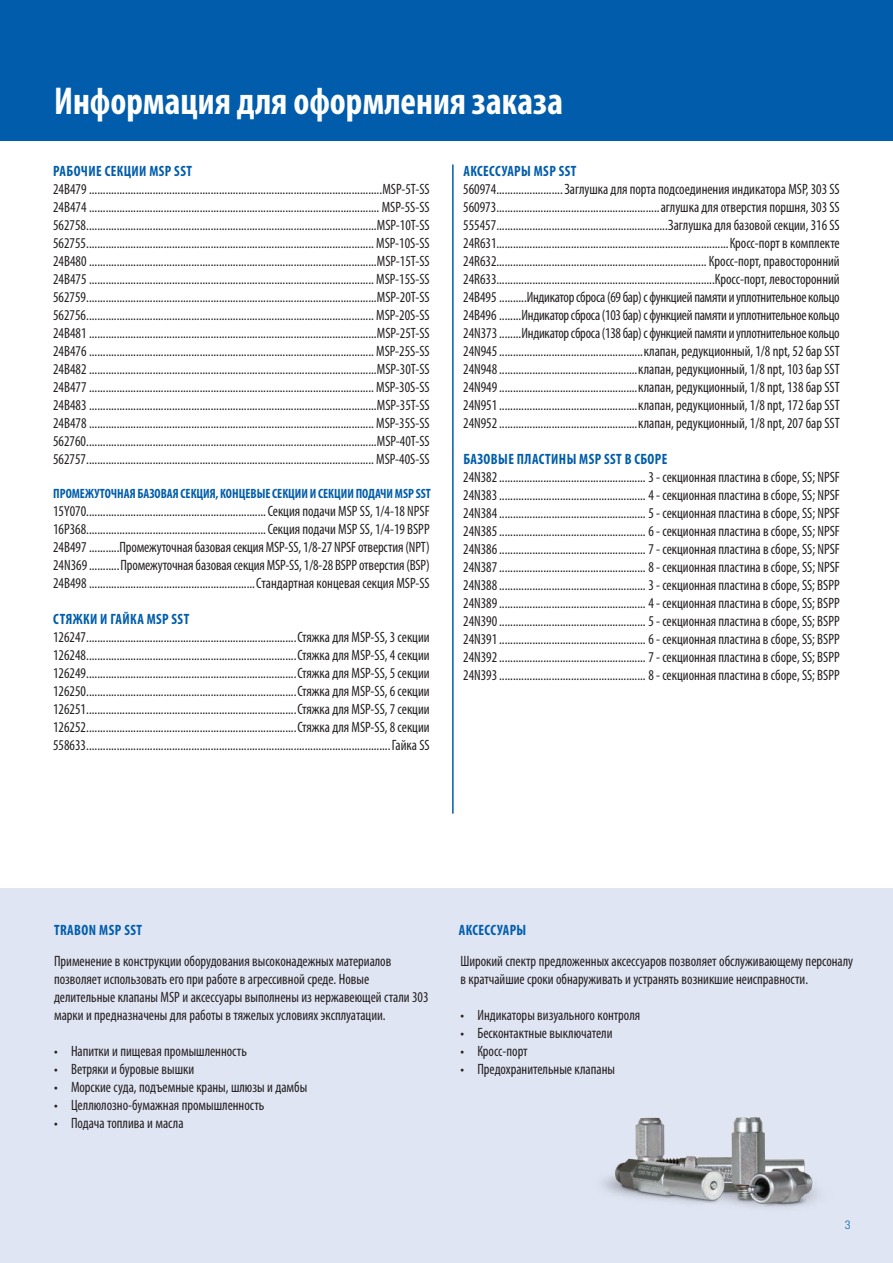
<style>
.page{position:relative;width:893px;height:1263px;background:#fff}
.page>*{position:absolute;margin:0;border:0;box-sizing:border-box;transform-origin:0 0}
.t1{font:700 condensed 39px "Myriad Pro";color:#fff;scale:.95 1}
.t2{font:condensed 15px/18px "Myriad Pro";color:#231f20;text-align:justify;scale:.95 1}
.t3{font:700 condensed 15px "Myriad Pro";letter-spacing:.03em;color:#015dab;scale:.95 1}
.t4{font:700 condensed 15px "Myriad Pro";letter-spacing:.065em;color:#015dab;scale:.95 1}
.t5{font:700 condensed 13.5px "Myriad Pro";letter-spacing:.035em;color:#015dab;scale:.95 1}
.t6{font:300 condensed 12px "Helvetica Neue LT Std";color:#015dab}
</style>
<div class="page">
<div style="left:0;top:0;width:893px;height:140px;background:#015dab"></div>
<div style="left:0;top:889px;width:893px;height:374px;background:#e0e5f3"></div>
<img style="left:602px;top:1117px;width:216px;height:91px">
<hr style="left:452px;top:164px;width:2px;height:650px;background:#015dab">
<h1 class="t1" style="left:54px;top:80px;width:537px">ИНФОРМАЦИЯ ДЛЯ ОФОРМЛЕНИЯ ЗАКАЗА</h1>
<p class="t3" style="left:53px;top:162px;width:147px">РАБОЧИЕ СЕКЦИИ MSP SST</p>
<p class="t2" style="left:53px;top:180px;width:398px">24B479 ..........................................................................................................MSP-5T-SS 24B474 ......................................................................................................... MSP-5S-SS 562758.........................................................................................................MSP-10T-SS 562755........................................................................................................ MSP-10S-SS 24B480 ........................................................................................................MSP-15T-SS 24B475 ....................................................................................................... MSP-15S-SS 562759.........................................................................................................MSP-20T-SS 562756........................................................................................................ MSP-20S-SS 24B481 ........................................................................................................MSP-25T-SS 24B476 ....................................................................................................... MSP-25S-SS 24B482 ........................................................................................................MSP-30T-SS 24B477 ....................................................................................................... MSP-30S-SS 24B483 ........................................................................................................MSP-35T-SS 24B478 ....................................................................................................... MSP-35S-SS 562760.........................................................................................................MSP-40T-SS 562757........................................................................................................ MSP-40S-SS</p>
<p class="t5" style="left:53px;top:486px;width:399px">ПРОМЕЖУТОЧНАЯ БАЗОВАЯ СЕКЦИЯ, КОНЦЕВЫЕ СЕКЦИИ И СЕКЦИИ ПОДАЧИ MSP SST</p>
<p class="t2" style="left:53px;top:502px;width:398px">15Y070.................................................................Секция подачи MSP SS, 1/4-18 NPSF 16P368.................................................................Секция подачи MSP SS, 1/4-19 BSPP 24B497 ...........Промежуточная базовая секция MSP-SS, 1/8-27 NPSF отверстия (NPT)<br>24N369...........Промежуточная базовая секция MSP-SS, 1/8-28 BSPP отверстия (BSP)<br>24B498 ............................................................Cтандартная концевая секция MSP-SS</p>
<p class="t3" style="left:53px;top:611px;width:145px">СТЯЖКИ И ГАЙКА MSP SST</p>
<p class="t2" style="left:53px;top:628px;width:398px">126247............................................................................Стяжка для MSP-SS, 3 секции 126248............................................................................Стяжка для MSP-SS, 4 секции 126249............................................................................Стяжка для MSP-SS, 5 секции 126250............................................................................Стяжка для MSP-SS, 6 секции 126251............................................................................Стяжка для MSP-SS, 7 секции 126252............................................................................Стяжка для MSP-SS, 8 секции 558633..............................................................................................................Гайка SS</p>
<p class="t3" style="left:463px;top:162px;width:120px">АКСЕССУАРЫ MSP SST</p>
<p class="t2" style="left:463px;top:180px;width:398px">560974........................Заглушка для порта подсоединения индикатора MSP, 303 SS 560973...........................................................аглушка для отверстия поршня, 303 SS 555457..............................................................Заглушка для базовой секции, 316 SS 24R631....................................................................................Кросс-порт в комплекте 24R632............................................................................ Кросс-порт, правосторонний 24R633...............................................................................Кросс-порт, левосторонний 24B495 ..........Индикатор сброса (69 бар) с функцией памяти и уплотнительное кольцо 24B496 ........Индикатор сброса (103 бар) с функцией памяти и уплотнительное кольцо 24N373........Индикатор сброса (138 бар) с функцией памяти и уплотнительное кольцо 24N945....................................................клапан, редукционный, 1/8 npt, 52 бар SST 24N948..................................................клапан, редукционный, 1/8 npt, 103 бар SST 24N949..................................................клапан, редукционный, 1/8 npt, 138 бар SST 24N951..................................................клапан, редукционный, 1/8 npt, 172 бар SST 24N952..................................................клапан, редукционный, 1/8 npt, 207 бар SST</p>
<p class="t3" style="left:463px;top:450px;width:216px">БАЗОВЫЕ ПЛАСТИНЫ MSP SST В СБОРЕ</p>
<p class="t2" style="left:463px;top:468px;width:398px">24N382..................................................... 3 - секционная пластина в сборе, SS; NPSF 24N383..................................................... 4 - секционная пластина в сборе, SS; NPSF 24N384..................................................... 5 - секционная пластина в сборе, SS; NPSF 24N385..................................................... 6 - секционная пластина в сборе, SS; NPSF 24N386..................................................... 7 - секционная пластина в сборе, SS; NPSF 24N387..................................................... 8 - секционная пластина в сборе, SS; NPSF 24N388..................................................... 3 - секционная пластина в сборе, SS; BSPP 24N389..................................................... 4 - секционная пластина в сборе, SS; BSPP 24N390..................................................... 5 - секционная пластина в сборе, SS; BSPP 24N391..................................................... 6 - секционная пластина в сборе, SS; BSPP 24N392..................................................... 7 - секционная пластина в сборе, SS; BSPP 24N393..................................................... 8 - секционная пластина в сборе, SS; BSPP</p>
<p class="t3" style="left:54px;top:922px;width:94px">TRABON MSP SST</p>
<p class="t4" style="left:459px;top:922px;width:73px">АКСЕССУАРЫ</p>
<p class="t2" style="left:54px;top:953px;width:396px;text-align:left">Применение в конструкции оборудования высоконадежных материалов позволяет использовать его при работе в агрессивной среде. Новые делительные клапаны MSP и аксессуары выполнены из нержавеющей стали 303 марки и предназначены для работы в тяжелых условиях эксплуатации.</p>
<p class="t2" style="left:54px;top:1043px;width:205px">• Напитки и пищевая промышленность</p>
<p class="t2" style="left:54px;top:1061px;width:149px">• Ветряки и буровые вышки</p>
<p class="t2" style="left:54px;top:1079px;width:268px">• Морские суда, подъемные краны, шлюзы и дамбы</p>
<p class="t2" style="left:54px;top:1097px;width:223px">• Целлюлозно-бумажная промышленность</p>
<p class="t2" style="left:54px;top:1115px;width:138px">• Подача топлива и масла</p>
<p class="t2" style="left:460px;top:953px;width:415px">Широкий спектр предложенных аксессуаров позволяет обслуживающему персоналу в кратчайшие сроки обнаруживать и устранять возникшие неисправности.</p>
<p class="t2" style="left:460px;top:1007px;width:191px">• Индикаторы визуального контроля</p>
<p class="t2" style="left:460px;top:1025px;width:162px">• Бесконтактные выключатели</p>
<p class="t2" style="left:460px;top:1043px;width:72px">• Кросс-порт</p>
<p class="t2" style="left:460px;top:1061px;width:164px">• Предохранительные клапаны</p>
<p class="t6" style="left:845px;top:1218px;width:7px">3</p>
</div>
